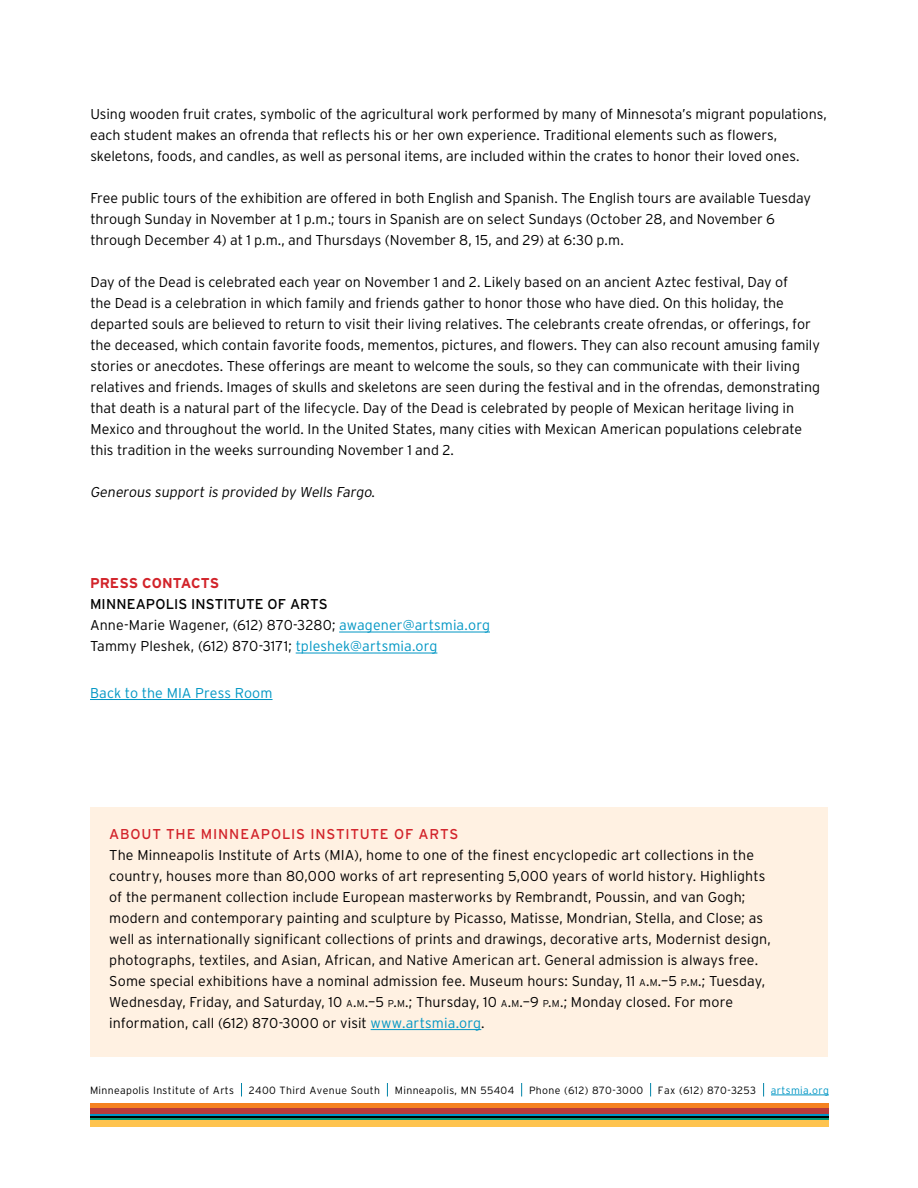
<style>
.page{position:relative;width:918px;height:1188px;background:#fff}
.page>*{position:absolute;margin:0;border:0;box-sizing:border-box;transform-origin:0 0}
.BODY_TEXT{font:300 14.25px/21px "MIA Interstate";color:#000}
.SUBHEAD_1{font:14.25px "MIA Interstate";letter-spacing:.055em;color:#d2232a}
.BODY_TEXT-2{font:14.25px "MIA Interstate";letter-spacing:.005em;color:#000}
.BODY_TEXT-3{font:300 14.25px "MIA Interstate";letter-spacing:.01em;color:#0096c4}
.BODY_TEXT-4{font:700 14.25px "MIA Interstate";color:#d2232a}
.t1{font:300 10.5px "MIA Interstate";letter-spacing:.03em;color:#000}
.t2{font:300 10.5px "MIA Interstate";letter-spacing:.03em;color:#0096c4}
.s1{color:#0096c4}
.s2{font-size:10.05px}
.s3{font-style:inherit}
</style>
<div class="page">
<div style="left:90px;top:1103px;width:738px;height:7px;background:#f58220"></div>
<hr style="left:90px;top:1113px;width:738px;height:3px;background:#0096c4">
<hr style="left:90px;top:1118px;width:738px;height:3px;background:#009776">
<hr style="left:90px;top:1116px;width:738px;height:2px;background:#000">
<div style="left:90px;top:1120px;width:738px;height:7px;background:#fec34e"></div>
<div style="left:90px;top:1108px;width:738px;height:5px;background:#b73b3b"></div>
<div style="left:90px;top:808px;width:738px;height:249px;background:#fff1e2"></div>
<hr style="left:371px;top:1029px;width:110px;height:1px;background:#0096c4">
<hr style="left:339px;top:632px;width:151px;height:1px;background:#0096c4">
<hr style="left:296px;top:653px;width:141px;height:1px;background:#0096c4">
<hr style="left:90px;top:699px;width:183px;height:1px;background:#0096c4">
<hr style="left:771px;top:1095px;width:58px;height:1px;background:#0096c4">
<svg style="left:241px;top:1083px;width:1px;height:13px"></svg>
<svg style="left:387px;top:1083px;width:1px;height:13px"></svg>
<svg style="left:521px;top:1083px;width:1px;height:13px"></svg>
<svg style="left:650px;top:1083px;width:1px;height:13px"></svg>
<svg style="left:763px;top:1083px;width:1px;height:13px"></svg>
<p class="BODY_TEXT" style="left:90px;top:104px;width:738px">Using wooden fruit crates, symbolic of the agricultural work performed by many of Minnesota’s migrant populations, each student makes an ofrenda that reflects his or her own experience. Traditional elements such as flowers, skeletons, foods, and candles, as well as personal items, are included within the crates to honor their loved ones.</p>
<p class="BODY_TEXT" style="left:90px;top:188px;width:722px">Free public tours of the exhibition are offered in both English and Spanish. The English tours are available Tuesday through Sunday in November at 1 p.m.; tours in Spanish are on select Sundays (October 28, and November 6 through December 4) at 1 p.m., and Thursdays (November 8, 15, and 29) at 6:30 p.m.</p>
<p class="BODY_TEXT" style="left:90px;top:272px;width:731px">Day of the Dead is celebrated each year on November 1 and 2. Likely based on an ancient Aztec festival, Day of<br>the Dead is a celebration in which family and friends gather to honor those who have died. On this holiday, the departed souls are believed to return to visit their living relatives. The celebrants create ofrendas, or offerings, for the deceased, which contain favorite foods, mementos, pictures, and flowers. They can also recount amusing family stories or anecdotes. These offerings are meant to welcome the souls, so they can communicate with their living relatives and friends. Images of skulls and skeletons are seen during the festival and in the ofrendas, demonstrating that death is a natural part of the lifecycle. Day of the Dead is celebrated by people of Mexican heritage living in Mexico and throughout the world. In the United States, many cities with Mexican American populations celebrate this tradition in the weeks surrounding November 1 and 2.</p>
<p class="BODY_TEXT" style="left:90px;top:482px;width:286px">Generous support is provided by Wells Fargo.</p>
<p class="BODY_TEXT-4" style="left:90px;top:575px;width:131px">PRESS CONTACTS</p>
<p class="BODY_TEXT-2" style="left:90px;top:596px;width:239px">MINNEAPOLIS INSTITUTE OF ARTS</p>
<p class="BODY_TEXT" style="left:90px;top:614px;width:402px">Anne-Marie Wagener, (612) 870-3280; <span class="s1">awagener@artsmia.org</span></p>
<p class="BODY_TEXT" style="left:90px;top:635px;width:349px">Tammy Pleshek, (612) 870-3171; <span class="s1">tpleshek@artsmia.org</span></p>
<p class="BODY_TEXT-3" style="left:90px;top:685px;width:184px">Back to the MIA Press Room</p>
<p class="SUBHEAD_1" style="left:109px;top:826px;width:351px">ABOUT THE MINNEAPOLIS INSTITUTE OF ARTS</p>
<p class="BODY_TEXT" style="left:109px;top:844px;width:663px">The Minneapolis Institute of Arts (MIA), home to one of the finest encyclopedic art collections in the country, houses more than 80,000 works of art representing 5,000 years of world history. Highlights of the permanent collection include European masterworks by Rembrandt, Poussin, and van Gogh; modern and contemporary painting and sculpture by Picasso, Matisse, Mondrian, Stella, and Close; as well as internationally significant collections of prints and drawings, decorative arts, Modernist design, photographs, textiles, and Asian, African, and Native American art. General admission is always free.<br>Some special exhibitions have a nominal admission fee. Museum hours: Sunday, 11 <span class="s2">A</span><span class="s3">.</span><span class="s2">M</span><span class="s3">.</span>–5 <span class="s2">P</span><span class="s3">.</span><span class="s2">M</span><span class="s3">.</span>; Tuesday, Wednesday, Friday, and Saturday, 10 <span class="s2">A</span><span class="s3">.</span><span class="s2">M</span><span class="s3">.</span>–5 <span class="s2">P</span><span class="s3">.</span><span class="s2">M</span><span class="s3">.</span>; Thursday, 10 <span class="s2">A</span><span class="s3">.</span><span class="s2">M</span><span class="s3">.</span>–9 <span class="s2">P</span><span class="s3">.</span><span class="s2">M</span><span class="s3">.</span>; Monday closed. For more information, call (612) 870-3000 or visit <span class="s1">www.artsmia.org</span>.</p>
<p class="t1" style="left:90px;top:1084px;width:146px">Minneapolis Institute of Arts</p>
<p class="t1" style="left:249px;top:1084px;width:133px">2400 Third Avenue South</p>
<p class="t1" style="left:395px;top:1084px;width:121px">Minneapolis, MN 55404</p>
<p class="t1" style="left:529px;top:1084px;width:116px">Phone (612) 870-3000</p>
<p class="t1" style="left:658px;top:1084px;width:100px">Fax (612) 870-3253</p>
<p class="t2" style="left:771px;top:1084px;width:59px">artsmia.org</p>
</div>
